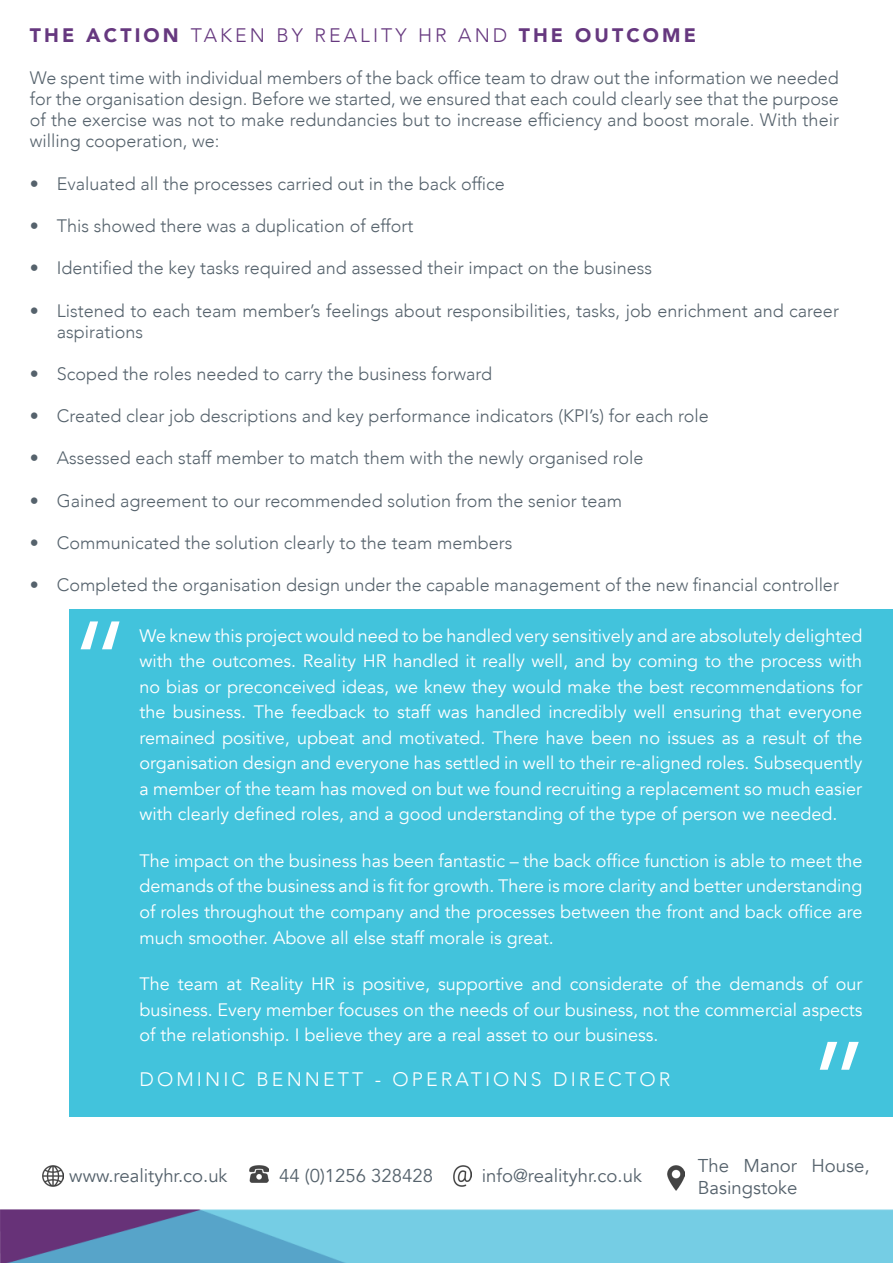
<style>
.page{position:relative;width:893px;height:1263px;background:#fff}
.page>*{position:absolute;margin:0;border:0;box-sizing:border-box;transform-origin:0 0}
.t1{font:118.5px "Avenir";color:#fff}
.small_text{font:900 19.5px "Avenir";letter-spacing:.16em;color:#66387f}
.small_text-2{font:300 19.5px "Avenir";letter-spacing:.16em;color:#fff}
.t2{font:18.6px/22.2px "Avenir";color:#55626c}
.small_text-3{font:18px/25.5px "Avenir";color:#fff;text-align:justify}
.small_text-4{font:300 18px/21px "Avenir";color:#55626c;text-align:justify}
.s1{font-weight:300}
</style>
<div class="page">
<img style="left:0;top:1210px;width:893px;height:52px">
<div style="left:70px;top:609px;width:823px;height:508px;background:#42c3dc"></div>
<img style="left:453px;top:1166px;width:18px;height:20px">
<img style="left:250px;top:1165px;width:19px;height:17px">
<img style="left:43px;top:1166px;width:20px;height:20px">
<img style="left:667px;top:1165px;width:17px;height:25px">
<p class="small_text" style="left:30px;top:19px;width:668px">THE ACTION <span class="s1">TAKEN BY REALITY HR AND</span> THE OUTCOME</p>
<p class="small_text-4" style="left:30px;top:68px;width:811px">We spent time with individual members of the back office team to draw out the information we needed for the organisation design. Before we started, we ensured that each could clearly see that the purpose of the exercise was not to make redundancies but to increase efficiency and boost morale. With their willing cooperation, we:</p>
<p class="small_text-4" style="left:30px;top:173px;width:476px">• Evaluated all the processes carried out in the back office</p>
<p class="small_text-4" style="left:30px;top:215px;width:385px">• This showed there was a duplication of effort</p>
<p class="small_text-4" style="left:30px;top:258px;width:624px">• Identified the key tasks required and assessed their impact on the business</p>
<p class="small_text-4" style="left:57px;top:300px;width:784px;text-indent:-27px">• Listened to each team member’s feelings about responsibilities, tasks, job enrichment and career aspirations</p>
<p class="small_text-4" style="left:30px;top:363px;width:464px">• Scoped the roles needed to carry the business forward</p>
<p class="small_text-4" style="left:30px;top:405px;width:681px">• Created clear job descriptions and key performance indicators (KPI’s) for each role</p>
<p class="small_text-4" style="left:30px;top:448px;width:615px">• Assessed each staff member to match them with the newly organised role</p>
<p class="small_text-4" style="left:30px;top:490px;width:594px">• Gained agreement to our recommended solution from the senior team</p>
<p class="small_text-4" style="left:30px;top:532px;width:484px">• Communicated the solution clearly to the team members</p>
<p class="small_text-4" style="left:30px;top:574px;width:811px">• Completed the organisation design under the capable management of the new financial controller</p>
<p class="t1" style="left:69px;top:594px;width:63px">“</p>
<p class="small_text-3" style="left:139px;top:623px;width:724px">We knew this project would need to be handled very sensitively and are absolutely delighted with the outcomes. Reality HR handled it really well, and by coming to the process with no bias or preconceived ideas, we knew they would make the best recommendations for the business. The feedback to staff was handled incredibly well ensuring that everyone remained positive, upbeat and motivated. There have been no issues as a result of the organisation design and everyone has settled in well to their re-aligned roles. Subsequently a member of the team has moved on but we found recruiting a replacement so much easier with clearly defined roles, and a good understanding of the type of person we needed.</p>
<p class="small_text-3" style="left:139px;top:848px;width:724px">The impact on the business has been fantastic – the back office function is able to meet the demands of the business and is fit for growth. There is more clarity and better understanding of roles throughout the company and the processes between the front and back office are much smoother. Above all else staff morale is great.</p>
<p class="small_text-3" style="left:139px;top:972px;width:724px">The team at Reality HR is positive, supportive and considerate of the demands of our business. Every member focuses on the needs of our business, not the commercial aspects of the relationship. I believe they are a real asset to our business.</p>
<p class="t1" style="left:870px;top:1097px;width:63px;rotate:-180deg">“</p>
<p class="small_text-2" style="left:139px;top:1067px;width:532px">DOMINIC BENNETT - OPERATIONS DIRECTOR</p>
<p class="t2" style="left:69px;top:1165px;width:160px">www.realityhr.co.uk</p>
<p class="t2" style="left:279px;top:1165px;width:155px">44 (0)1256 328428</p>
<p class="t2" style="left:698px;top:1154px;width:173px">The Manor House,<br>Basingstoke</p>
<p class="t2" style="left:482px;top:1165px;width:162px">info@realityhr.co.uk</p>
</div>
